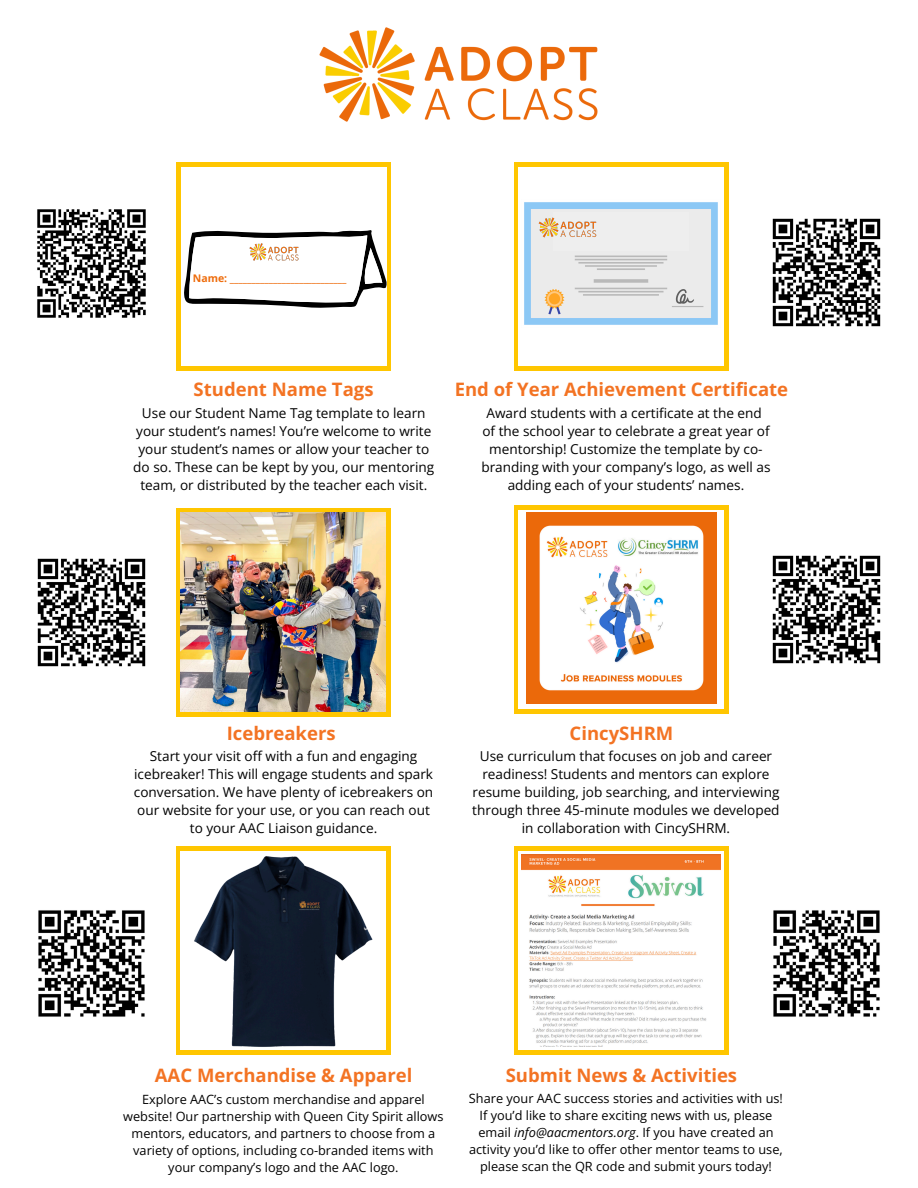
<style>
.page{position:relative;width:918px;height:1188px;background:#fff}
.page>*{position:absolute;margin:0;border:0;box-sizing:border-box;transform-origin:0 0}
.t1{font:700 18.6px "Open Sans";color:#f37323}
.t2{font:13.65px/18px "Open Sans";color:#000;text-align:center}
.t3{font:12.75px/17px "Open Sans";color:#000;text-align:center}
.t4{font:700 10.5px "Open Sans";color:#ee6c0c}
.s1{font-style:italic}
</style>
<div class="page">
<div style="left:514px;top:162px;width:215px;height:208px;background:#ffc600"></div>
<div style="left:176px;top:162px;width:215px;height:209px;background:#ffc600"></div>
<div style="left:514px;top:505px;width:215px;height:209px;background:#ffc600"></div>
<div style="left:514px;top:846px;width:215px;height:209px;background:#ffc600"></div>
<div style="left:519px;top:167px;width:205px;height:199px;background:#fff"></div>
<div style="left:519px;top:510px;width:205px;height:199px;background:#fff"></div>
<div style="left:176px;top:508px;width:215px;height:209px;background:#ffc600"></div>
<img style="left:180px;top:513px;width:206px;height:199px">
<div style="left:176px;top:846px;width:215px;height:209px;background:#ffc600"></div>
<div style="left:180px;top:852px;width:206px;height:198px;background:#fff"></div>
<img style="left:194px;top:856px;width:179px;height:191px">
<div style="left:181px;top:167px;width:206px;height:199px;background:#fff"></div>
<svg style="left:184px;top:230px;width:203px;height:78px"></svg>
<div style="left:197px;top:241px;width:152px;height:52px;background:#fff"></div>
<img style="left:249px;top:243px;width:50px;height:18px">
<svg style="left:519px;top:852px;width:205px;height:198px;background:#fbf1eb"></svg>
<img style="left:524px;top:202px;width:194px;height:123px">
<div style="left:554px;top:212px;width:135px;height:39px;background:#eee"></div>
<img style="left:538px;top:215px;width:60px;height:26px">
<img style="left:773px;top:910px;width:107px;height:107px">
<img style="left:38px;top:910px;width:107px;height:107px">
<img style="left:37px;top:558px;width:109px;height:109px">
<img style="left:37px;top:209px;width:109px;height:109px">
<img style="left:522px;top:855px;width:199px;height:191px">
<img style="left:319px;top:27px;width:279px;height:95px">
<img style="left:772px;top:555px;width:109px;height:109px">
<img style="left:527px;top:513px;width:190px;height:190px">
<img style="left:772px;top:218px;width:109px;height:109px">
<p class="t4" style="left:193px;top:271px;width:155px">Name: ___________________________</p>
<h2 class="t1" style="left:194px;top:376px;width:181px">Student Name Tags</h2>
<p class="t2" style="left:133px;top:403px;width:302px">Use our Student Name Tag template to learn your student’s names! You’re welcome to write your student’s names or allow your teacher to do so. These can be kept by you, our mentoring team, or distributed by the teacher each visit.</p>
<p class="t1" style="left:455px;top:376px;width:335px">End of Year Achievement Certificate</p>
<p class="t2" style="left:481px;top:403px;width:291px">Award students with a certificate at the end of the school year to celebrate a great year of mentorship! Customize the template by co&shy;branding with your company’s logo, as well as adding each of your students’ names.</p>
<p class="t1" style="left:227px;top:720px;width:110px">Icebreakers</p>
<h1 class="t2" style="left:134px;top:746px;width:301px">Start your visit off with a fun and engaging icebreaker! This will engage students and spark conversation. We have plenty of icebreakers on our website for your use, or you can reach out to your AAC Liaison guidance.</h1>
<h2 class="t1" style="left:570px;top:720px;width:105px">CincySHRM</h2>
<p class="t2" style="left:472px;top:747px;width:309px">Use curriculum that focuses on job and career readiness! Students and mentors can explore resume building, job searching, and interviewing through three 45-minute modules we developed in collaboration with CincySHRM.</p>
<p class="t1" style="left:155px;top:1063px;width:259px">AAC Merchandise &amp; Apparel</p>
<h1 class="t3" style="left:123px;top:1090px;width:322px">Explore AAC’s custom merchandise and apparel website! Our partnership with Queen City Spirit allows mentors, educators, and partners to choose from a variety of options, including co-branded items with your company’s logo and the AAC logo.</h1>
<h2 class="t1" style="left:506px;top:1063px;width:233px">Submit News &amp; Activities</h2>
<p class="t3" style="left:469px;top:1090px;width:315px">Share your AAC success stories and activities with us!<br>If you’d like to share exciting news with us, please email <span class="s1">info@aacmentors.org</span>. If you have created an activity you’d like to offer other mentor teams to use, please scan the QR code and submit yours today!</p>
</div>
